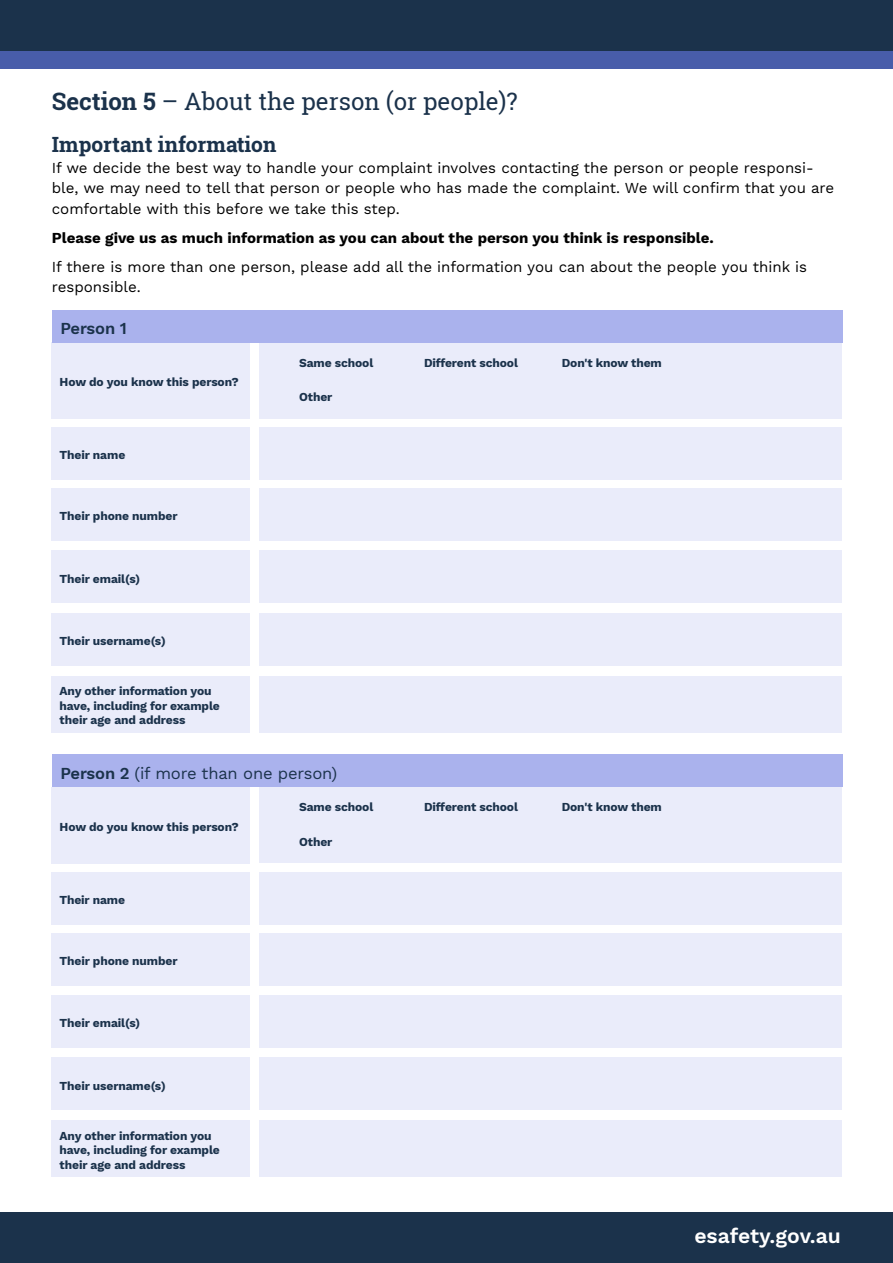
<style>
.page{position:relative;width:893px;height:1263px;background:#fff}
.page>*{position:absolute;margin:0;border:0;box-sizing:border-box;transform-origin:0 0}
.t1{font:24px "Roboto Slab";color:#1b324b}
.t2{font:700 21px "Roboto Slab";color:#1b324b}
.t3{font:600 21px "Work Sans";color:#fff}
.t4{font:16.5px "Work Sans";letter-spacing:-.01em;color:#1b324b}
.t5{font:600 16.5px "Work Sans";letter-spacing:-.01em;color:#1b324b}
.t6{font:15px/20.5px "Work Sans";color:#000}
.t7{font:700 15px "Work Sans";color:#000}
.t8{font:700 12px/14.4px "Work Sans";letter-spacing:-.01em;color:#1b324b}
.s1{font-weight:700}
.s2{font-weight:600}
</style>
<div class="page">
<div style="left:0;top:0;width:893px;height:52px;background:#1b324b"></div>
<div style="left:0;top:52px;width:893px;height:17px;background:#485daa"></div>
<div style="left:0;top:1212px;width:893px;height:51px;background:#1b324b"></div>
<div style="left:260px;top:342px;width:582px;height:77px;background:#eaecfa"></div>
<div style="left:260px;top:786px;width:582px;height:77px;background:#eaecfa"></div>
<div style="left:51px;top:342px;width:199px;height:77px;background:#eaecfa"></div>
<div style="left:51px;top:787px;width:199px;height:76px;background:#eaecfa"></div>
<div style="left:52px;top:310px;width:790px;height:32px;background:#aab2ed"></div>
<div style="left:52px;top:755px;width:790px;height:32px;background:#aab2ed"></div>
<div style="left:51px;top:428px;width:199px;height:52px;background:#eaecfa"></div>
<div style="left:260px;top:428px;width:582px;height:52px;background:#eaecfa"></div>
<div style="left:51px;top:872px;width:199px;height:52px;background:#eaecfa"></div>
<div style="left:259px;top:872px;width:583px;height:52px;background:#eaecfa"></div>
<div style="left:51px;top:489px;width:199px;height:52px;background:#eaecfa"></div>
<div style="left:260px;top:489px;width:582px;height:52px;background:#eaecfa"></div>
<div style="left:51px;top:933px;width:199px;height:52px;background:#eaecfa"></div>
<div style="left:260px;top:933px;width:582px;height:52px;background:#eaecfa"></div>
<div style="left:51px;top:551px;width:199px;height:52px;background:#eaecfa"></div>
<div style="left:260px;top:551px;width:582px;height:52px;background:#eaecfa"></div>
<div style="left:51px;top:995px;width:199px;height:53px;background:#eaecfa"></div>
<div style="left:260px;top:995px;width:582px;height:53px;background:#eaecfa"></div>
<div style="left:51px;top:613px;width:199px;height:52px;background:#eaecfa"></div>
<div style="left:260px;top:613px;width:582px;height:52px;background:#eaecfa"></div>
<div style="left:51px;top:1058px;width:199px;height:52px;background:#eaecfa"></div>
<div style="left:260px;top:1058px;width:582px;height:52px;background:#eaecfa"></div>
<div style="left:51px;top:675px;width:199px;height:57px;background:#eaecfa"></div>
<div style="left:51px;top:1120px;width:199px;height:57px;background:#eaecfa"></div>
<div style="left:260px;top:675px;width:582px;height:57px;background:#eaecfa"></div>
<div style="left:260px;top:1120px;width:582px;height:57px;background:#eaecfa"></div>
<h1 class="t1" style="left:52px;top:85px;width:467px"><span class="s1">Section 5</span> – About the person (or people)?</h1>
<h2 class="t2" style="left:52px;top:130px;width:226px">Important information</h2>
<p class="t6" style="left:52px;top:158px;width:784px">If we decide the best way to handle your complaint involves contacting the person or people responsi&shy;ble, we may need to tell that person or people who has made the complaint. We will confirm that you are comfortable with this before we take this step.</p>
<p class="t7" style="left:52px;top:229px;width:663px">Please give us as much information as you can about the person you think is responsible.</p>
<p class="t6" style="left:52px;top:257px;width:757px">If there is more than one person, please add all the information you can about the people you think is responsible.</p>
<h3 class="t5" style="left:60px;top:319px;width:68px">Person 1</h3>
<p class="t8" style="left:60px;top:375px;width:181px">How do you know this person?</p>
<p class="t8" style="left:60px;top:448px;width:67px">Their name</p>
<p class="t8" style="left:60px;top:509px;width:119px">Their phone number</p>
<p class="t8" style="left:60px;top:572px;width:82px">Their email(s)</p>
<p class="t8" style="left:60px;top:634px;width:108px">Their username(s)</p>
<p class="t8" style="left:60px;top:684px;width:162px">Any other information you have, including for example their age and address</p>
<p class="t8" style="left:299px;top:356px;width:76px">Same school</p>
<p class="t8" style="left:299px;top:390px;width:35px">Other</p>
<h3 class="t4" style="left:60px;top:763px;width:279px"><span class="s2">Person 2</span> (if more than one person)</h3>
<p class="t8" style="left:60px;top:820px;width:181px">How do you know this person?</p>
<p class="t8" style="left:59px;top:893px;width:67px">Their name</p>
<p class="t8" style="left:60px;top:954px;width:119px">Their phone number</p>
<p class="t8" style="left:60px;top:1016px;width:82px">Their email(s)</p>
<p class="t8" style="left:60px;top:1079px;width:108px">Their username(s)</p>
<p class="t8" style="left:60px;top:1129px;width:162px">Any other information you have, including for example their age and address</p>
<p class="t8" style="left:299px;top:801px;width:76px">Same school</p>
<p class="t8" style="left:299px;top:835px;width:35px">Other</p>
<p class="t8" style="left:424px;top:356px;width:95px">Different school</p>
<p class="t8" style="left:562px;top:356px;width:102px">Don't know them</p>
<p class="t8" style="left:424px;top:801px;width:95px">Different school</p>
<p class="t8" style="left:562px;top:801px;width:102px">Don't know them</p>
<h2 class="t3" style="left:694px;top:1224px;width:148px">esafety.gov.au</h2>
</div>
